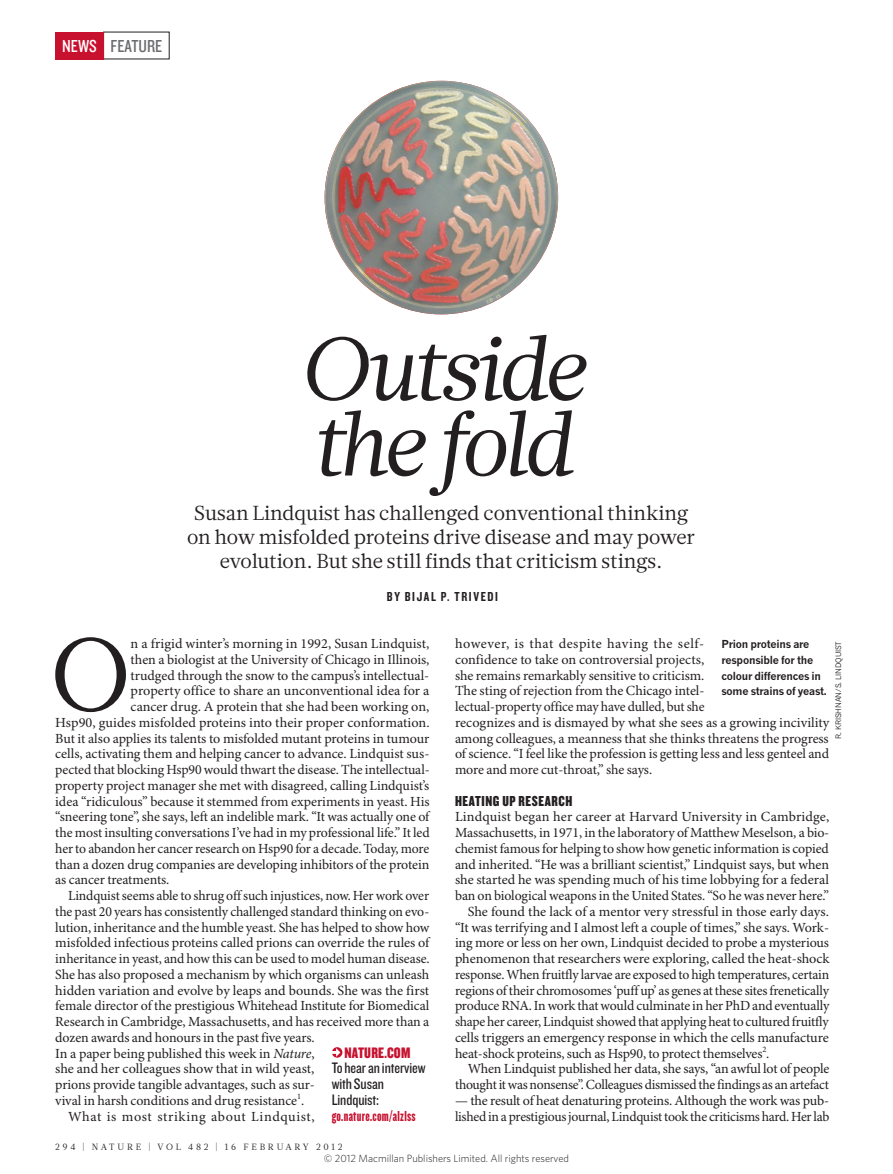
<style>
.page{position:relative;width:893px;height:1174px;background:#fff}
.page>*{position:absolute;margin:0;border:0;box-sizing:border-box;transform-origin:0 0}
.BODY_DROP_CAP{font:103.95px "Glosa Math";color:#231f20}
.HEAD_36{font:italic 89.1px/75.4px "Glosa Math";letter-spacing:-.03em;color:#231f20}
.INTRO{font:20.25px/23.7px "Glosa Math";color:#231f20;text-align:center}
.t1{font:18px "Knockout 29 Junior Ltweight";color:#6c6d70}
.t2{font:18px "Knockout 29 Junior Ltweight";color:#fff}
.WEB_BOX_TEXT{font:15.75px/15.8px "Knockout 29 Junior Ltweight";letter-spacing:-.005em;color:#231f20}
.WEB_BOX_NATURE{font:15.75px "Knockout 69 Full Liteweight";letter-spacing:.01em;color:#c7112f}
.WEB_BOX_URL{font:15px "Knockout 68 Full Featherwt";letter-spacing:.02em;color:#c7112f}
.CROSSHEAD{font:15px "Knockout 69 Full Liteweight";letter-spacing:.04em;color:#231f20}
.BODY_INDENT{font:13.95px/15.8px "Minion Pro";letter-spacing:-.01em;color:#231f20}
.BODY_DROP_CAP-2{font:13.95px "Minion Pro";letter-spacing:-.005em;color:#231f20}
.BODY_1ST_PARA{font:13.95px/15.8px "Minion Pro";letter-spacing:-.01em;color:#231f20;text-align:justify}
.BODY_INDENT-2{font:13.95px "Minion Pro";letter-spacing:.04em;color:#231f20}
.AUTHOR_BYLINE{font:13.5px "Knockout 49 Liteweight";letter-spacing:.12em;color:#231f20}
.PIC_CAPTION{font:700 10.8px/15.8px "News Gothic MTOT";letter-spacing:-.02em;color:#231f20}
.t3{font:300 10.5px "Whitney";color:#231f20}
.t4{font:9px "Glosa Math";letter-spacing:.3em;color:#231f20}
.PIC_CREDIT{font:7.5px "News Gothic MTOT";color:#231f20}
.s1{font-style:italic}
</style>
<div class="page">
<img style="left:325px;top:81px;width:233px;height:233px;border-radius:117px">
<svg style="left:332px;top:1047px;width:10px;height:10px"></svg>
<svg style="left:332px;top:1048px;width:8px;height:8px"></svg>
<div style="left:55px;top:32px;width:49px;height:27px;background:#c7112f"></div>
<p class="t2" style="left:62px;top:34px;width:36px">NEWS</p>
<p class="t1" style="left:111px;top:34px;width:53px">FEATURE</p>
<p class="HEAD_36" style="left:299px;top:332px;width:288px">Outside the fold</p>
<p class="INTRO" style="left:187px;top:502px;width:510px">Susan Lindquist has challenged conventional thinking on how misfolded proteins drive disease and may power evolution. But she still finds that criticism stings.</p>
<p class="AUTHOR_BYLINE" style="left:387px;top:587px;width:113px">BY BIJAL P. TRIVEDI</p>
<p class="BODY_DROP_CAP" style="left:50px;top:606px;width:83px">O</p>
<p class="BODY_DROP_CAP-2" style="left:131px;top:635px;width:300px">n a frigid winter’s morning in 1992, Susan Lindquist,</p>
<p class="BODY_DROP_CAP-2" style="left:131px;top:651px;width:300px">then a biologist at the University of Chicago in Illinois,</p>
<p class="BODY_DROP_CAP-2" style="left:131px;top:666px;width:300px">trudged through the snow to the campus’s intellectual-</p>
<p class="BODY_DROP_CAP-2" style="left:131px;top:682px;width:300px">property office to share an unconventional idea for a</p>
<p class="BODY_DROP_CAP-2" style="left:131px;top:698px;width:300px">cancer drug. A protein that she had been working on,</p>
<p class="BODY_DROP_CAP-2" style="left:55px;top:714px;width:376px">Hsp90, guides misfolded proteins into their proper conformation.</p>
<p class="BODY_DROP_CAP-2" style="left:55px;top:729px;width:376px">But it also applies its talents to misfolded mutant proteins in tumour</p>
<p class="BODY_DROP_CAP-2" style="left:55px;top:745px;width:376px">cells, activating them and helping cancer to advance. Lindquist sus-</p>
<p class="BODY_DROP_CAP-2" style="left:55px;top:761px;width:376px">pected that blocking Hsp90 would thwart the disease. The intellectual-</p>
<p class="BODY_DROP_CAP-2" style="left:55px;top:777px;width:376px">property project manager she met with disagreed, calling Lindquist’s</p>
<p class="BODY_DROP_CAP-2" style="left:55px;top:792px;width:376px">idea “ridiculous” because it stemmed from experiments in yeast. His</p>
<p class="BODY_DROP_CAP-2" style="left:55px;top:808px;width:376px">“sneering tone”, she says, left an indelible mark. “It was actually one of</p>
<p class="BODY_DROP_CAP-2" style="left:55px;top:824px;width:376px">the most insulting conversations I’ve had in my professional life.” It led</p>
<p class="BODY_DROP_CAP-2" style="left:55px;top:840px;width:375px">her to abandon her cancer research on Hsp90 for a decade. Today, more</p>
<p class="BODY_DROP_CAP-2" style="left:55px;top:855px;width:376px">than a dozen drug companies are developing inhibitors of the protein</p>
<p class="BODY_DROP_CAP-2" style="left:55px;top:871px;width:116px">as cancer treatments.</p>
<p class="BODY_INDENT" style="left:55px;top:888px;width:376px;text-indent:13px">Lindquist seems able to shrug off such injustices, now. Her work over the past 20 years has consistently challenged standard thinking on evo&shy;lution, inheritance and the humble yeast. She has helped to show how misfolded infectious proteins called prions can override the rules of inheritance in yeast, and how this can be used to model human disease.<br>She has also proposed a mechanism by which organisms can unleash hidden variation and evolve by leaps and bounds. She was the first female director of the prestigious Whitehead Institute for Biomedical Research in Cambridge, Massachusetts, and has received more than a dozen awards and honours in the past five years.<br>In a paper being published this week in <span class="s1">Nature</span>,<br>she and her colleagues show that in wild yeast,<br>prions provide tangible advantages, such as sur-<br>vival in harsh conditions and drug resistance<sup>1</sup>.</p>
<p class="BODY_INDENT-2" style="left:68px;top:1107px;width:248px">What is most striking about Lindquist,</p>
<p class="WEB_BOX_NATURE" style="left:345px;top:1042px;width:67px">NATURE.COM</p>
<p class="WEB_BOX_TEXT" style="left:332px;top:1059px;width:96px">To hear an interview with Susan<br>Lindquist:</p>
<p class="WEB_BOX_URL" style="left:332px;top:1106px;width:86px">go.nature.com/alzlss</p>
<p class="t4" style="left:55px;top:1141px;width:289px">294 | NATURE | VOL 482 | 16 FEBRUARY 2012</p>
<p class="BODY_INDENT" style="left:455px;top:636px;width:376px">however, is that despite having the self-<br>confidence to take on controversial projects,<br>she remains remarkably sensitive to criticism.<br>The sting of rejection from the Chicago intel-<br>lectual-property office may have dulled, but she<br>recognizes and is dismayed by what she sees as a growing incivility among colleagues, a meanness that she thinks threatens the progress of science. “I feel like the profession is getting less and less genteel and more and more cut-throat,” she says.</p>
<p class="CROSSHEAD" style="left:455px;top:791px;width:119px">HEATING UP RESEARCH</p>
<p class="BODY_1ST_PARA" style="left:455px;top:809px;width:376px">Lindquist began her career at Harvard University in Cambridge, Massachusetts, in 1971, in the laboratory of Matthew Meselson, a bio&shy;chemist famous for helping to show how genetic information is copied and inherited. “He was a brilliant scientist,” Lindquist says, but when she started he was spending much of his time lobbying for a federal ban on biological weapons in the United States. “So he was never here.”</p>
<p class="BODY_INDENT" style="left:455px;top:904px;width:376px;text-align:justify;text-indent:13px">She found the lack of a mentor very stressful in those early days. “It was terrifying and I almost left a couple of times,” she says. Work&shy;ing more or less on her own, Lindquist decided to probe a mysterious phenomenon that researchers were exploring, called the heat-shock response. When fruitfly larvae are exposed to high temperatures, certain regions of their chromosomes ‘puff up’ as genes at these sites frenetically produce RNA. In work that would culminate in her PhD and eventually shape her career, Lindquist showed that applying heat to cultured fruitfly cells triggers an emergency response in which the cells manufacture heat-shock proteins, such as Hsp90, to protect themselves<sup>2</sup>.</p>
<p class="BODY_INDENT" style="left:455px;top:1061px;width:376px;text-align:right">When Lindquist published her data, she says, “an awful lot of people thought it was nonsense”. Colleagues dismissed the findings as an artefact</p>
<p class="BODY_INDENT" style="left:455px;top:1093px;width:376px">— the result of heat denaturing proteins. Although the work was pub&shy;lished in a prestigious journal, Lindquist took the criticisms hard. Her lab</p>
<p class="PIC_CAPTION" style="left:721px;top:636px;width:107px">Prion proteins are responsible for the colour differences in some strains of yeast.</p>
<p class="PIC_CREDIT" style="left:834px;top:739px;width:99px;rotate:-90deg">R. KRISHNAN/S. LINDQUIST</p>
<p class="t3" style="left:324px;top:1151px;width:247px">© 2012 Macmillan Publishers Limited. All rights reserved</p>
</div>
